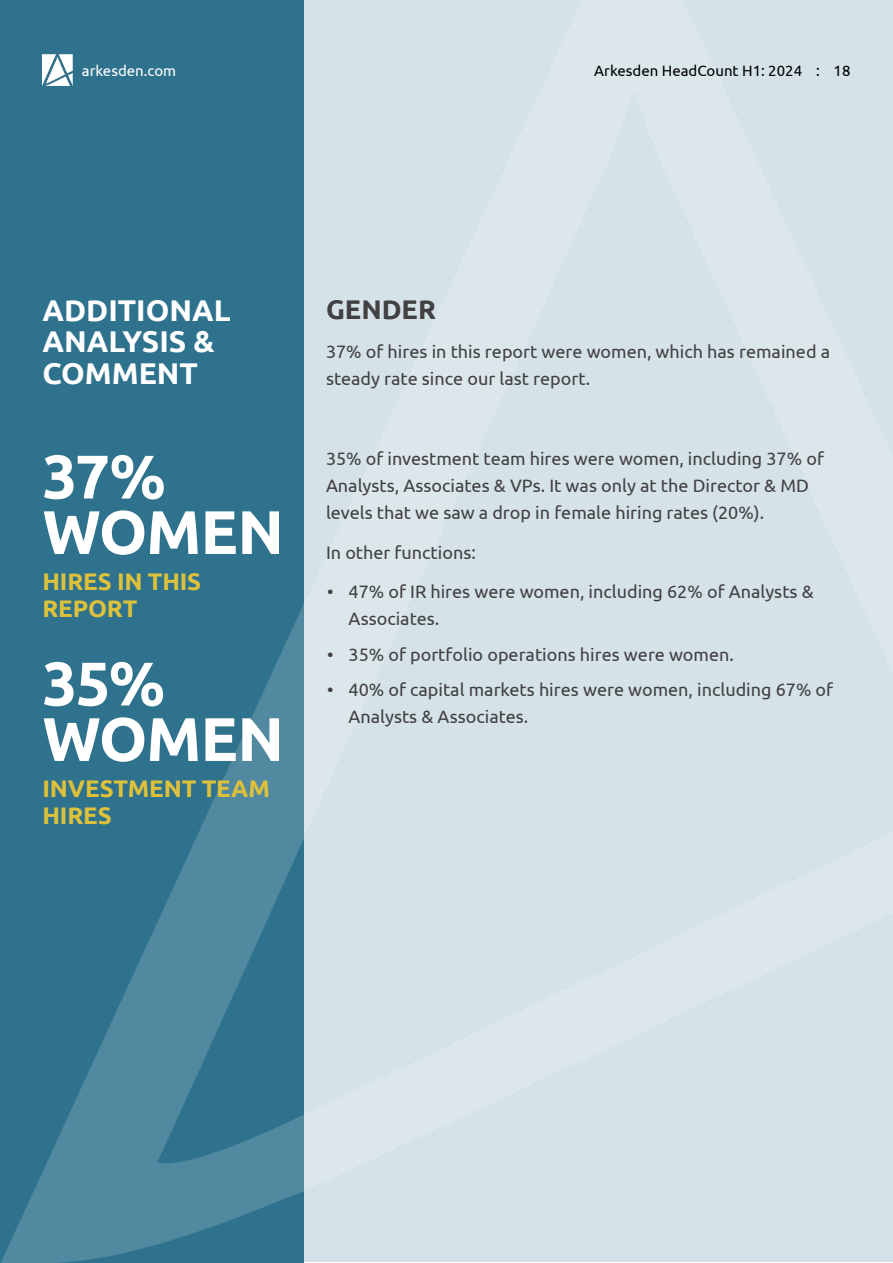
<style>
.page{position:relative;width:893px;height:1263px;background:#fff}
.page>*{position:absolute;margin:0;border:0;box-sizing:border-box;transform-origin:0 0}
.t1{font:700 61.5px/55.5px "Ubuntu";letter-spacing:-.02em;color:#fff}
.Left_column{font:700 30px/31.5px "Ubuntu";color:#fff}
.Heading_1{font:700 27px "Ubuntu";color:#414042}
.t2{font:700 24px/27px "Ubuntu";letter-spacing:-.005em;color:#dec13b}
.t3{font:18px/27px "Ubuntu";color:#414042}
.t4{font:15px "Ubuntu";color:#000}
.t5{font:15px "Ubuntu";color:#fff}
</style>
<div class="page">
<img style="left:0;top:0;width:893px;height:1263px">
<img style="left:43px;top:55px;width:36px;height:30px">
<p class="t5" style="left:82px;top:62px;width:96px">arkesden.com</p>
<p class="t4" style="left:594px;top:62px;width:258px">Arkesden HeadCount H1: 2024 : 18</p>
<p class="Left_column" style="left:43px;top:294px;width:190px">ADDITIONAL<br>ANALYSIS &amp;<br>COMMENT</p>
<p class="t1" style="left:43px;top:448px;width:243px">37%<br>WOMEN</p>
<p class="t2" style="left:43px;top:568px;width:160px">HIRES IN THIS<br>REPORT</p>
<p class="t1" style="left:43px;top:655px;width:243px">35%<br>WOMEN</p>
<p class="t2" style="left:43px;top:775px;width:229px">INVESTMENT TEAM<br>HIRES</p>
<p class="Heading_1" style="left:326px;top:293px;width:111px">GENDER</p>
<p class="t3" style="left:326px;top:338px;width:506px">37% of hires in this report were women, which has remained a steady rate since our last report.</p>
<p class="t3" style="left:326px;top:444px;width:499px">35% of investment team hires were women, including 37% of<br>Analysts, Associates &amp; VPs. It was only at the Director &amp; MD levels that we saw a drop in female hiring rates (20%).</p>
<p class="t3" style="left:326px;top:538px;width:151px">In other functions:</p>
<p class="t3" style="left:348px;top:578px;width:467px;text-indent:-21px">• 47% of IR hires were women, including 62% of Analysts &amp;<br>Associates.</p>
<p class="t3" style="left:327px;top:640px;width:408px">• 35% of portfolio operations hires were women.</p>
<p class="t3" style="left:348px;top:676px;width:486px;text-indent:-21px">• 40% of capital markets hires were women, including 67% of<br>Analysts &amp; Associates.</p>
</div>
